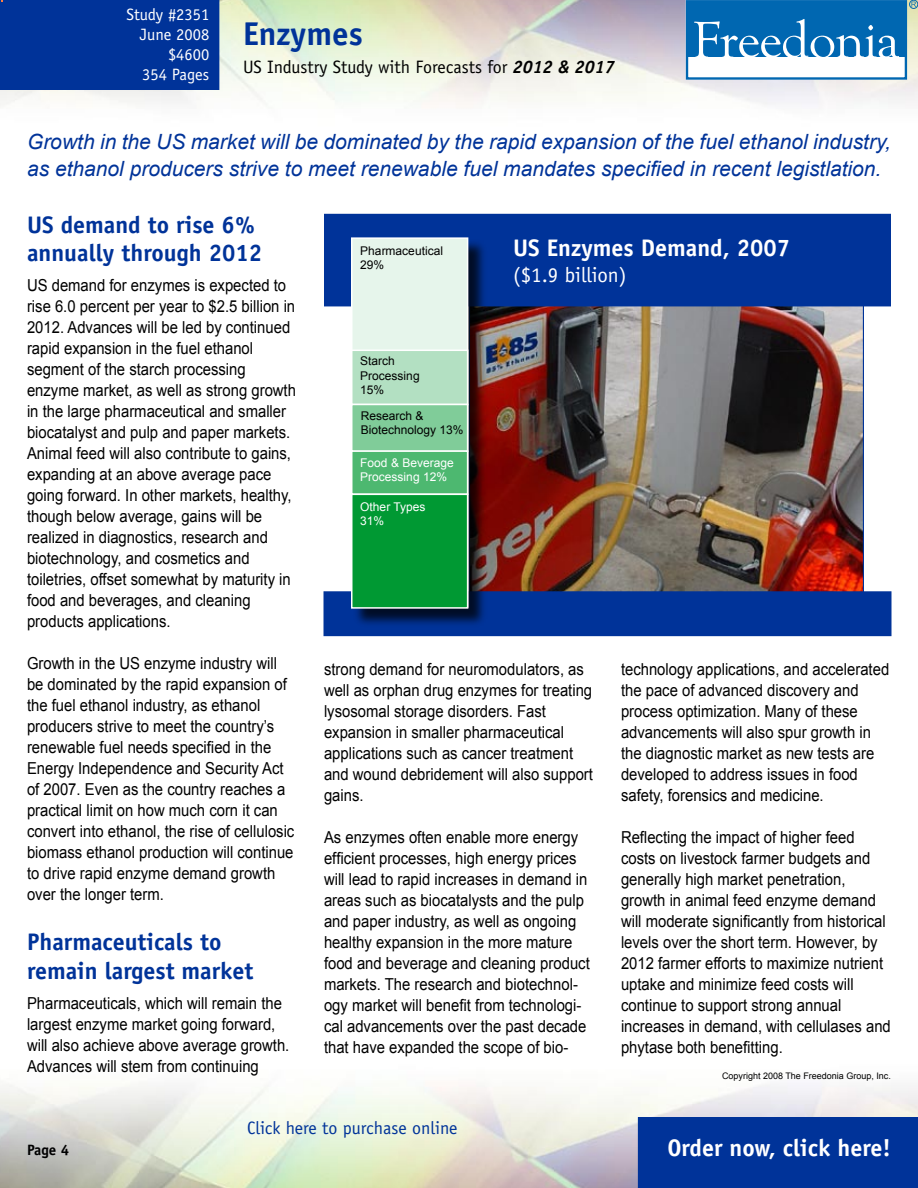
<style>
.page{position:relative;width:918px;height:1188px;background:#fff}
.page>*{position:absolute;margin:0;border:0;box-sizing:border-box;transform-origin:0 0}
.t1{font:700 33px "Officina Sans";color:#039}
.t2{font:700 24px/28.8px "Officina Sans";color:#039}
.t3{font:700 24px "Officina Sans";color:#fff}
.t4{font:italic 21px/27px "Arial";color:#039}
.t5{font:21px "Officina Sans";color:#fff}
.t6{font:18px "Officina Sans";color:#000}
.t7{font:18px "Officina Sans";color:#039}
.t8{font:16.5px/21px "Arial";color:#000;scale:.9 1}
.t9{font:16.5px/19.8px "Officina Sans";color:#fff;text-align:right}
.t10{font:700 15px "Officina Sans";color:#000}
.t11{font:12px/14.2px "Arial";color:#000}
.t12{font:12px/14.2px "Arial";color:#fff}
.t13{font:9px "Arial";color:#000}
.s1{font-weight:700;font-style:italic}
</style>
<div class="page">
<div style="left:638px;top:1117px;width:280px;height:71px;background:#039"></div>
<div style="left:686px;top:0;width:221px;height:80px;border:2px solid #0067b1"></div>
<div style="left:687px;top:1px;width:218px;height:56px;background:#0067b1"></div>
<svg style="left:694px;top:19px;width:205px;height:38px"></svg>
<div style="left:909px;top:0;width:9px;height:9px;border:1px solid #0067b1;border-radius:50%"></div>
<svg style="left:911px;top:2px;width:5px;height:5px"></svg>
<img style="left:489px;top:306px;width:373px;height:286px">
<div style="left:325px;top:215px;width:565px;height:91px;background:#039"></div>
<div style="left:324px;top:214px;width:567px;height:92px;border:2px solid #039"></div>
<div style="left:0;top:0;width:219px;height:90px;background:#039"></div>
<div style="left:324px;top:592px;width:567px;height:44px;background:#039"></div>
<div style="left:352px;top:239px;width:137px;height:389px;background:#000;opacity:.75"></div>
<div style="left:352px;top:238px;width:116px;height:369px;background:#e6f5eb"></div>
<div style="left:351px;top:237px;width:117px;height:371px;border:2px solid #fff"></div>
<div style="left:352px;top:350px;width:116px;height:54px;background:#b3e0c2"></div>
<div style="left:351px;top:350px;width:117px;height:55px;border:2px solid #fff"></div>
<div style="left:352px;top:404px;width:116px;height:47px;background:#80cc99"></div>
<div style="left:351px;top:404px;width:117px;height:48px;border:2px solid #fff"></div>
<div style="left:352px;top:451px;width:116px;height:43px;background:#4db870"></div>
<div style="left:351px;top:450px;width:117px;height:45px;border:2px solid #fff"></div>
<div style="left:352px;top:494px;width:116px;height:114px;background:#093"></div>
<div style="left:351px;top:494px;width:117px;height:115px;border:2px solid #fff"></div>
<p class="t9" style="left:126px;top:5px;width:84px">Study #2351<br>June 2008 $4600<br>354 Pages</p>
<h1 class="t1" style="left:243px;top:13px;width:121px">Enzymes</h1>
<p class="t6" style="left:243px;top:57px;width:373px">US Industry Study with Forecasts for <span class="s1">2012 &amp; 2017</span></p>
<p class="t4" style="left:27px;top:128px;width:865px">Growth in the US market will be dominated by the rapid expansion of the fuel ethanol industry, as ethanol producers strive to meet renewable fuel mandates specified in recent legistlation.</p>
<h2 class="t2" style="left:27px;top:210px;width:237px">US demand to rise 6% annually through 2012</h2>
<p class="t8" style="left:27px;top:275px;width:300px">US demand for enzymes is expected to rise 6.0 percent per year to $2.5 billion in 2012. Advances will be led by continued rapid expansion in the fuel ethanol segment of the starch processing enzyme market, as well as strong growth in the large pharmaceutical and smaller biocatalyst and pulp and paper markets.<br>Animal feed will also contribute to gains, expanding at an above average pace going forward. In other markets, healthy, though below average, gains will be realized in diagnostics, research and biotechnology, and cosmetics and toiletries, offset somewhat by maturity in food and beverages, and cleaning products applications.</p>
<p class="t8" style="left:27px;top:653px;width:299px">Growth in the US enzyme industry will be dominated by the rapid expansion of the fuel ethanol industry, as ethanol producers strive to meet the country’s renewable fuel needs specified in the Energy Independence and Security Act of 2007. Even as the country reaches a practical limit on how much corn it can convert into ethanol, the rise of cellulosic biomass ethanol production will continue to drive rapid enzyme demand growth over the longer term.</p>
<h2 class="t2" style="left:27px;top:927px;width:228px">Pharmaceuticals to remain largest market</h2>
<p class="t8" style="left:27px;top:993px;width:293px">Pharmaceuticals, which will remain the largest enzyme market going forward, will also achieve above average growth.<br>Advances will stem from continuing</p>
<p class="t11" style="left:360px;top:244px;width:84px">Pharmaceutical<br>29%</p>
<p class="t11" style="left:360px;top:354px;width:61px">Starch<br>Processing<br>15%</p>
<p class="t11" style="left:361px;top:409px;width:104px">Research &amp;<br>Biotechnology 13%</p>
<p class="t12" style="left:360px;top:456px;width:95px">Food &amp; Beverage<br>Processing 12%</p>
<p class="t12" style="left:360px;top:500px;width:67px">Other Types<br>31%</p>
<h2 class="t3" style="left:513px;top:233px;width:279px">US Enzymes Demand, 2007</h2>
<p class="t5" style="left:513px;top:262px;width:115px">($1.9 billion)</p>
<p class="t8" style="left:324px;top:659px;width:300px">strong demand for neuromodulators, as well as orphan drug enzymes for treating lysosomal storage disorders. Fast expansion in smaller pharmaceutical applications such as cancer treatment and wound debridement will also support gains.</p>
<p class="t8" style="left:324px;top:827px;width:297px">As enzymes often enable more energy efficient processes, high energy prices will lead to rapid increases in demand in areas such as biocatalysts and the pulp and paper industry, as well as ongoing healthy expansion in the more mature food and beverage and cleaning product markets. The research and biotechnol&shy;ogy market will benefit from technologi&shy;cal advancements over the past decade that have expanded the scope of bio-</p>
<p class="t8" style="left:621px;top:659px;width:300px">technology applications, and accelerated the pace of advanced discovery and process optimization. Many of these advancements will also spur growth in the diagnostic market as new tests are developed to address issues in food safety, forensics and medicine.</p>
<p class="t8" style="left:621px;top:827px;width:301px">Reflecting the impact of higher feed costs on livestock farmer budgets and generally high market penetration, growth in animal feed enzyme demand will moderate significantly from historical levels over the short term. However, by 2012 farmer efforts to maximize nutrient uptake and minimize feed costs will continue to support strong annual increases in demand, with cellulases and phytase both benefitting.</p>
<p class="t13" style="left:722px;top:1070px;width:170px">Copyright 2008 The Freedonia Group, Inc.</p>
<p class="t7" style="left:247px;top:1117px;width:212px">Click here to purchase online</p>
<p class="t10" style="left:27px;top:1140px;width:31px">Page</p>
<h2 class="t3" style="left:667px;top:1133px;width:225px">Order now, click here!</h2>
</div>
